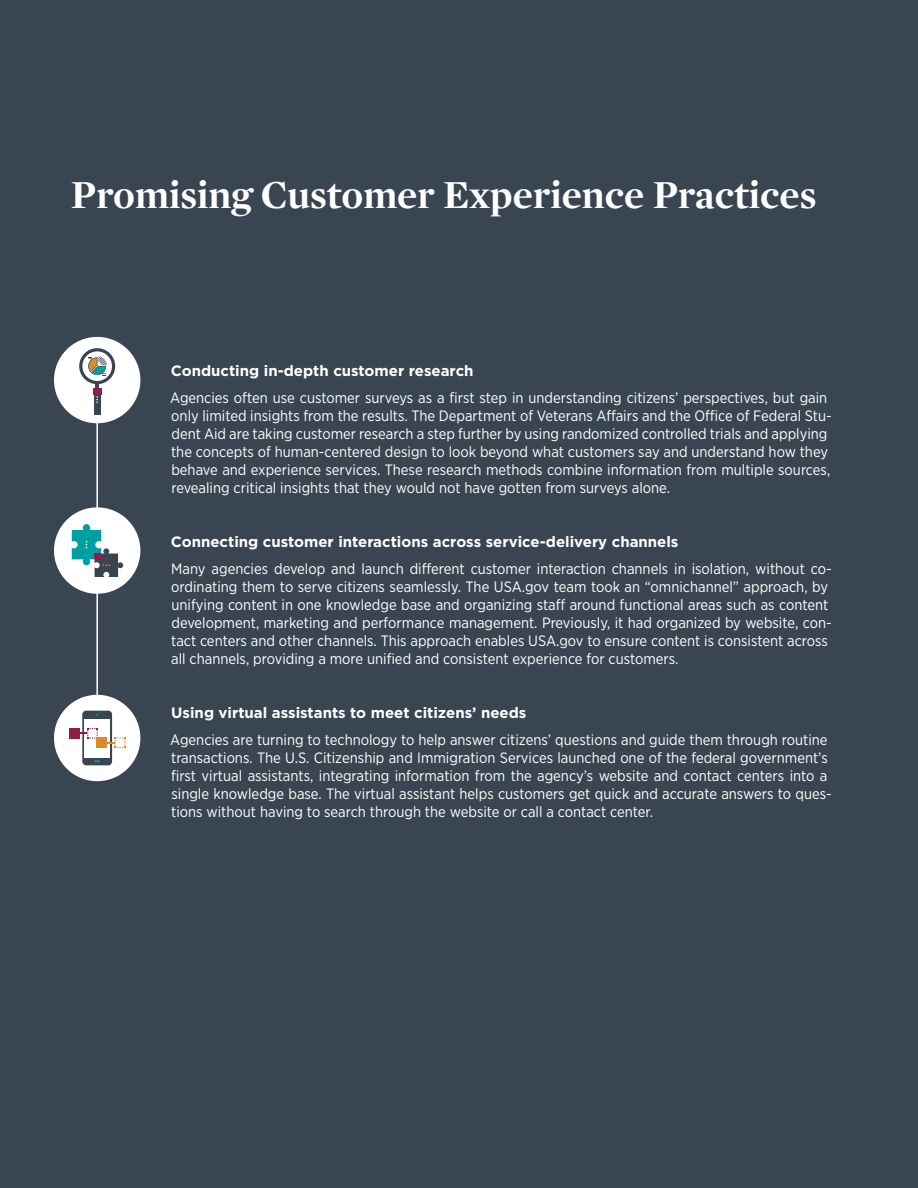
<style>
.page{position:relative;width:918px;height:1188px;background:#394651}
.page>*{position:absolute;margin:0;border:0;box-sizing:border-box;transform-origin:0 0}
.t1{font:700 40.5px "Mercury Display";color:#fff}
.t2{font:15px/18px "Gotham Narrow";color:#fff}
.t3{font:700 15px "Gotham";color:#fff}
</style>
<div class="page">
<div style="left:54px;top:337px;width:86px;height:86px;background:#fff;border-radius:50%"></div>
<div style="left:54px;top:507px;width:86px;height:87px;background:#fff;border-radius:50%"></div>
<div style="left:54px;top:695px;width:86px;height:86px;background:#fff;border-radius:50%"></div>
<hr style="left:96px;top:382px;width:2px;height:370px;background:#fff">
<div style="left:83px;top:524px;width:7px;height:7px;background:#00a0a2;border-radius:50%"></div>
<svg style="left:72px;top:530px;width:51px;height:47px"></svg>
<div style="left:82px;top:711px;width:30px;height:54px;background:#394651;border-radius:4px"></div>
<div style="left:84px;top:719px;width:26px;height:38px;background:#fff"></div>
<svg style="left:94px;top:760px;width:6px;height:2px"></svg>
<div style="left:97px;top:737px;width:10px;height:11px;background:#db8b2c"></div>
<svg style="left:80px;top:728px;width:18px;height:11px"></svg>
<div style="left:69px;top:728px;width:11px;height:11px;background:#901e46"></div>
<svg style="left:107px;top:737px;width:18px;height:11px"></svg>
<svg style="left:95px;top:384px;width:4px;height:5px"></svg>
<svg style="left:94px;top:390px;width:6px;height:25px"></svg>
<svg style="left:79px;top:348px;width:36px;height:36px"></svg>
<svg style="left:82px;top:351px;width:30px;height:30px"></svg>
<div style="left:93px;top:389px;width:9px;height:6px;background:#901e46"></div>
<svg style="left:87px;top:357px;width:20px;height:20px"></svg>
<h1 class="t1" style="left:71px;top:165px;width:747px">Promising Customer Experience Practices</h1>
<p class="t3" style="left:171px;top:361px;width:304px">Conducting in-depth customer research</p>
<p class="t2" style="left:170px;top:389px;width:663px">Agencies often use customer surveys as a first step in understanding citizens’ perspectives, but gain only limited insights from the results. The Department of Veterans Affairs and the Office of Federal Stu&shy;dent Aid are taking customer research a step further by using randomized controlled trials and applying the concepts of human-centered design to look beyond what customers say and understand how they behave and experience services. These research methods combine information from multiple sources, revealing critical insights that they would not have gotten from surveys alone.</p>
<p class="t3" style="left:171px;top:532px;width:509px">Connecting customer interactions across service-delivery channels</p>
<p class="t2" style="left:171px;top:560px;width:662px">Many agencies develop and launch different customer interaction channels in isolation, without co&shy;ordinating them to serve citizens seamlessly. The USA.gov team took an “omnichannel” approach, by unifying content in one knowledge base and organizing staff around functional areas such as content development, marketing and performance management. Previously, it had organized by website, con&shy;tact centers and other channels. This approach enables USA.gov to ensure content is consistent across all channels, providing a more unified and consistent experience for customers.</p>
<p class="t3" style="left:171px;top:703px;width:357px">Using virtual assistants to meet citizens’ needs</p>
<p class="t2" style="left:170px;top:731px;width:663px">Agencies are turning to technology to help answer citizens’ questions and guide them through routine transactions. The U.S. Citizenship and Immigration Services launched one of the federal government’s first virtual assistants, integrating information from the agency’s website and contact centers into a single knowledge base. The virtual assistant helps customers get quick and accurate answers to ques&shy;tions without having to search through the website or call a contact center.</p>
</div>
